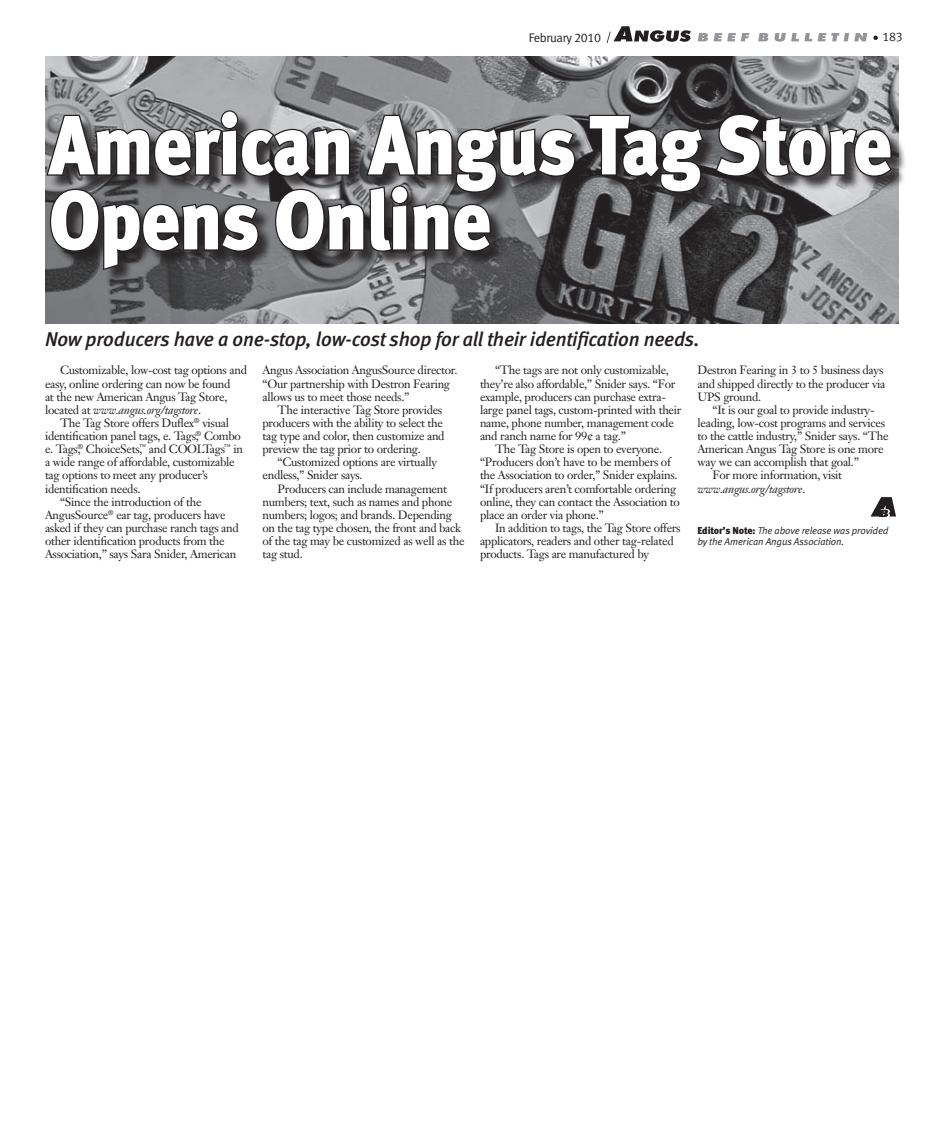
<style>
.page{position:relative;width:945px;height:1125px;background:#fff}
.page>*{position:absolute;margin:0;border:0;box-sizing:border-box;transform-origin:0 0}
.news_headline{font:83.75px/75px "Meta Black LF";letter-spacing:-.01em;color:#fff;scale:.9 1}
.deck{font:italic 20px "Meta Medium LF";letter-spacing:-.01em;color:#231f20}
.t1{font:12.5px "Meta Normal LF";letter-spacing:-.025em;color:#231f20}
.body_text{font:11.88px/13.1px "Janson Text";letter-spacing:-.025em;color:#231f20}
.editor_s_note{font:italic 10px/11.2px "Meta Normal LF";letter-spacing:-.01em;color:#231f20}
.s1{font-style:italic}
.s2{font-family:"Meta Black LF";font-style:normal}
</style>
<div class="page">
<svg style="left:871px;top:497px;width:25px;height:20px"></svg>
<img style="left:45px;top:56px;width:854px;height:268px">
<div style="left:48px;top:112px;width:858px;height:173px;background:#231f20;opacity:.85"></div>
<svg style="left:587px;top:113px;width:118px;height:81px;background:#3e3c3e"></svg>
<svg style="left:714px;top:113px;width:179px;height:65px;background:#525052"></svg>
<svg style="left:45px;top:85px;width:532px;height:187px;background:#5f5f61"></svg>
<svg style="left:698px;top:33px;width:10px;height:8px"></svg>
<svg style="left:714px;top:33px;width:35px;height:8px"></svg>
<svg style="left:758px;top:33px;width:10px;height:8px"></svg>
<svg style="left:775px;top:33px;width:37px;height:9px"></svg>
<svg style="left:818px;top:33px;width:49px;height:8px"></svg>
<svg style="left:607px;top:26px;width:84px;height:17px"></svg>
<svg style="left:873px;top:36px;width:5px;height:4px"></svg>
<p class="t1" style="left:529px;top:31px;width:74px">February 2010</p>
<p class="t1" style="left:882px;top:30px;width:22px">183</p>
<p class="news_headline" style="left:49px;top:107px;width:939px">American Angus Tag Store<br>Opens Online</p>
<p class="deck" style="left:45px;top:327px;width:656px">Now producers have a one-stop, low-cost shop for all their identification needs.</p>
<p class="body_text" style="left:45px;top:364px;width:204px;text-indent:15px">Customizable, low-cost tag options and easy, online ordering can now be found<br>at the new American Angus Tag Store, located at <span class="s1">www.angus.org/tagstore</span>.</p>
<p class="body_text" style="left:45px;top:416px;width:200px;text-indent:15px">The Tag Store offers Duflex<sup>®</sup> visual identification panel tags, e. Tags,<sup>®</sup> Combo e. Tags,<sup>®</sup> ChoiceSets,<sup>™</sup> and COOLTags<sup>™</sup> in a wide range of affordable, customizable tag options to meet any producer’s identification needs.</p>
<p class="body_text" style="left:45px;top:495px;width:195px;text-indent:15px">“Since the introduction of the AngusSource<sup>®</sup> ear tag, producers have asked if they can purchase ranch tags and other identification products from the Association,” says Sara Snider, American</p>
<p class="body_text" style="left:262px;top:364px;width:197px">Angus Association AngusSource director. “Our partnership with Destron Fearing allows us to meet those needs.”</p>
<p class="body_text" style="left:262px;top:403px;width:184px;text-indent:15px">The interactive Tag Store provides producers with the ability to select the tag type and color, then customize and preview the tag prior to ordering.</p>
<p class="body_text" style="left:262px;top:456px;width:176px;text-indent:15px">“Customized options are virtually endless,” Snider says.</p>
<p class="body_text" style="left:262px;top:482px;width:204px;text-indent:15px">Producers can include management numbers; text, such as names and phone numbers; logos; and brands. Depending on the tag type chosen, the front and back of the tag may be customized as well as the tag stud.</p>
<p class="body_text" style="left:480px;top:364px;width:203px;text-indent:15px">“The tags are not only customizable, they’re also affordable,” Snider says. “For example, producers can purchase extra&shy;large panel tags, custom-printed with their name, phone number, management code and ranch name for 99¢ a tag.”</p>
<p class="body_text" style="left:480px;top:442px;width:201px;text-indent:15px">The Tag Store is open to everyone. “Producers don’t have to be members of the Association to order,” Snider explains. “If producers aren’t comfortable ordering online, they can contact the Association to place an order via phone.”</p>
<p class="body_text" style="left:480px;top:521px;width:202px;text-indent:15px">In addition to tags, the Tag Store offers applicators, readers and other tag-related products. Tags are manufactured by</p>
<p class="body_text" style="left:698px;top:364px;width:190px">Destron Fearing in 3 to 5 business days and shipped directly to the producer via<br>UPS ground.</p>
<p class="body_text" style="left:698px;top:403px;width:193px;text-indent:15px">“It is our goal to provide industry&shy;leading, low-cost programs and services to the cattle industry,” Snider says. “The American Angus Tag Store is one more way we can accomplish that goal.”</p>
<p class="body_text" style="left:698px;top:469px;width:146px;text-indent:15px">For more information, visit <span class="s1">www.angus.org/tagstore</span>.</p>
<p class="editor_s_note" style="left:698px;top:525px;width:193px"><span class="s2">Editor’s Note:</span> The above release was provided by the American Angus Association.</p>
</div>
